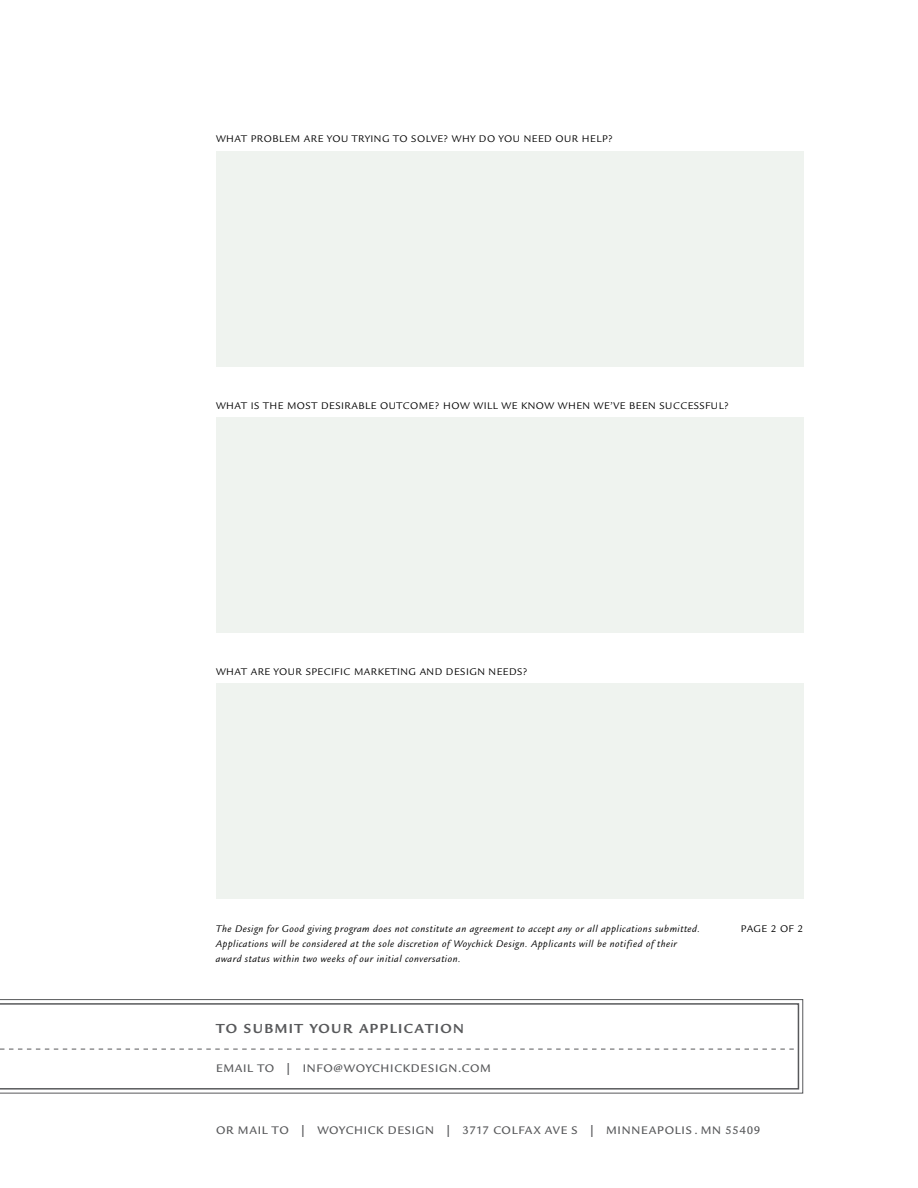
<style>
.page{position:relative;width:918px;height:1188px;background:#fff}
.page>*{position:absolute;margin:0;border:0;box-sizing:border-box;transform-origin:0 0}
.t1{font:700 14.25px "Legacy Sans Std";letter-spacing:.1em;color:#58595b}
.t2{font:500 12px "Legacy Sans Std";letter-spacing:.06em;color:#58595b}
.t3{font:italic 10.5px/15px "Legacy Sans Std";letter-spacing:.05em;color:#000}
.t4{font:10.5px "Legacy Sans Std";letter-spacing:.05em;color:#000}
</style>
<div class="page">
<svg style="left:0;top:999px;width:803px;height:95px"></svg>
<svg style="left:0;top:1049px;width:794px;height:1px"></svg>
<div style="left:216px;top:151px;width:587px;height:216px;background:#eff3ef"></div>
<div style="left:216px;top:417px;width:587px;height:216px;background:#eff3ef"></div>
<div style="left:216px;top:683px;width:587px;height:216px;background:#eff3ef"></div>
<p class="t4" style="left:216px;top:133px;width:398px">WHAT PROBLEM ARE YOU TRYING TO SOLVE? WHY DO YOU NEED OUR HELP?</p>
<p class="t4" style="left:216px;top:399px;width:514px">WHAT IS THE MOST DESIRABLE OUTCOME? HOW WILL WE KNOW WHEN WE’VE BEEN SUCCESSFUL?</p>
<p class="t4" style="left:216px;top:666px;width:313px">WHAT ARE YOUR SPECIFIC MARKETING AND DESIGN NEEDS?</p>
<p class="t3" style="left:216px;top:921px;width:486px">The Design for Good giving program does not constitute an agreement to accept any or all applications submitted.</p>
<p class="t4" style="left:741px;top:923px;width:64px">PAGE 2 OF 2</p>
<p class="t3" style="left:216px;top:936px;width:463px">Applications will be considered at the sole discretion of Woychick Design. Applicants will be notified of their award status within two weeks of our initial conversation.</p>
<h1 class="t1" style="left:216px;top:1021px;width:250px">TO SUBMIT YOUR APPLICATION</h1>
<p class="t2" style="left:216px;top:1062px;width:276px">EMAIL TO | INFO@WOYCHICKDESIGN.COM</p>
<p class="t2" style="left:216px;top:1123px;width:546px">OR MAIL TO | WOYCHICK DESIGN | 3717 COLFAX AVE S | MINNEAPOLIS . MN 55409</p>
</div>
